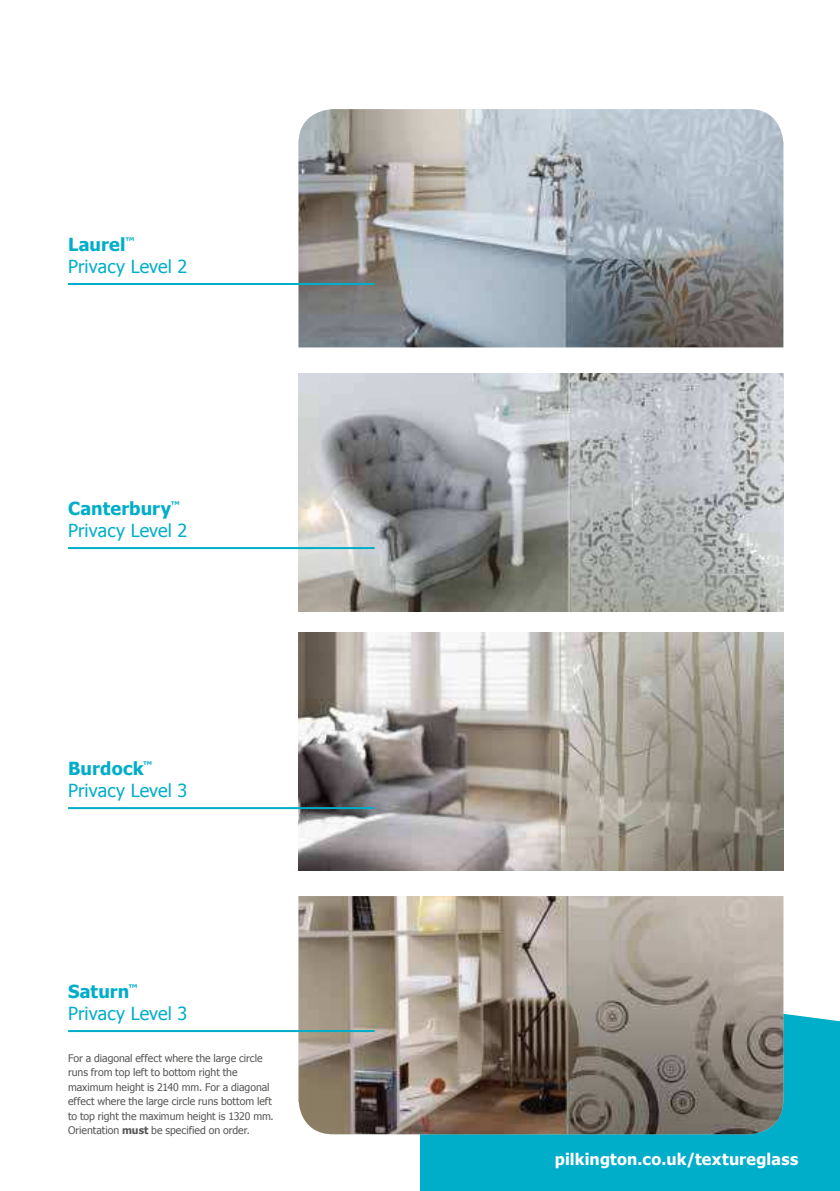
<style>
.page{position:relative;width:840px;height:1191px;background:#fff}
.page>*{position:absolute;margin:0;border:0;box-sizing:border-box;transform-origin:0 0}
.t1{font:18px/22px "Tahoma";letter-spacing:.005em;color:#00aec9}
.t2{font:700 16px "Tahoma";letter-spacing:.015em;color:#fff}
.t3{font:10.4px/14.4px "Tahoma";color:#575756}
.s1{font-weight:700}
</style>
<div class="page">
<div style="left:420px;top:995px;width:419px;height:196px;background:#00aec9"></div>
<img style="left:298px;top:896px;width:484px;height:238px">
<img style="left:298px;top:632px;width:484px;height:238px">
<img style="left:298px;top:373px;width:484px;height:238px">
<img style="left:298px;top:109px;width:484px;height:238px">
<hr style="left:68px;top:283px;width:306px;height:2px;background:#00aec9">
<hr style="left:68px;top:547px;width:306px;height:2px;background:#00aec9">
<hr style="left:68px;top:807px;width:306px;height:2px;background:#00aec9">
<hr style="left:68px;top:1030px;width:306px;height:2px;background:#00aec9">
<h1 class="t1" style="left:68px;top:235px;width:121px"><span class="s1">Laurel</span><sup>™<br></sup>Privacy Level 2</h1>
<h1 class="t1" style="left:68px;top:499px;width:121px"><span class="s1">Canterbury</span><sup>™<br></sup>Privacy Level 2</h1>
<h1 class="t1" style="left:68px;top:759px;width:121px"><span class="s1">Burdock</span><sup>™<br></sup>Privacy Level 3</h1>
<h1 class="t1" style="left:68px;top:982px;width:121px"><span class="s1">Saturn</span><sup>™<br></sup>Privacy Level 3</h1>
<p class="t3" style="left:68px;top:1051px;width:207px">For a diagonal effect where the large circle runs from top left to bottom right the maximum height is 2140 mm. For a diagonal effect where the large circle runs bottom left to top right the maximum height is 1320 mm.<br>Orientation <span class="s1">must</span> be specified on order.</p>
<h2 class="t2" style="left:554px;top:1147px;width:245px">pilkington.co.uk/textureglass</h2>
</div>
